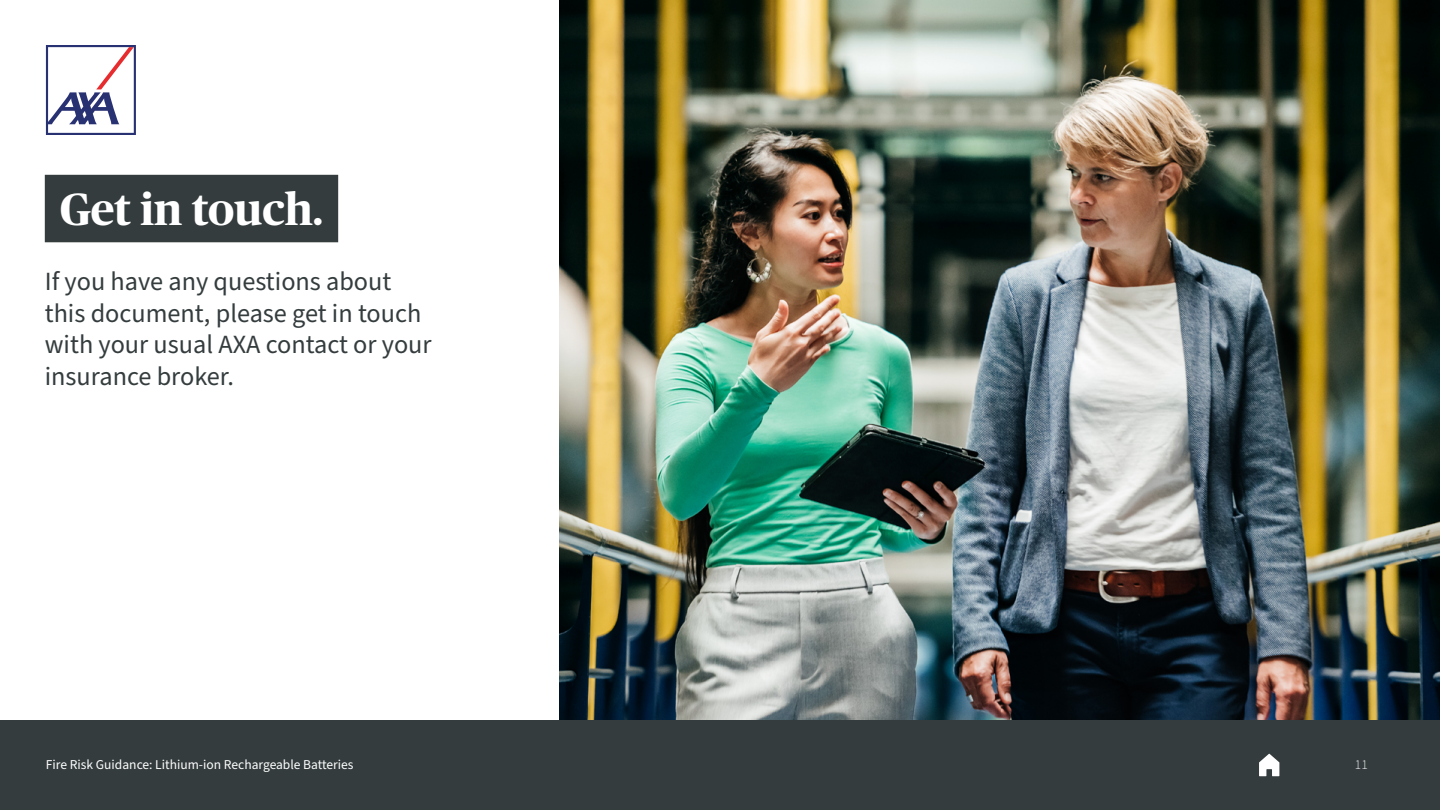
<style>
.page{position:relative;width:1440px;height:810px;background:#fff}
.page>*{position:absolute;margin:0;border:0;box-sizing:border-box;transform-origin:0 0}
.Page_Title_in_Highlight_Box{font:700 45px "Publico Headline";color:#fff}
.Intro_Copy_-_35pt{font:26.25px/31.5px "Source Sans Pro";color:#343c3d}
.t1{font:13.5px "Source Sans Pro";color:#fff}
.t2{font:300 13.5px "Source Sans Pro";color:#fff}
</style>
<div class="page">
<div style="left:0;top:720px;width:1440px;height:90px;background:#343c3d"></div>
<svg style="left:1259px;top:754px;width:20px;height:22px"></svg>
<div style="left:45px;top:175px;width:293px;height:67px;background:#343c3d"></div>
<img style="left:560px;top:0;width:880px;height:720px">
<svg style="left:46px;top:45px;width:90px;height:90px"></svg>
<p class="Page_Title_in_Highlight_Box" style="left:60px;top:177px;width:265px">Get in touch.</p>
<p class="Intro_Copy_-_35pt" style="left:45px;top:267px;width:388px">If you have any questions about this document, please get in touch with your usual AXA contact or your insurance broker.</p>
<p class="t1" style="left:46px;top:756px;width:309px">Fire Risk Guidance: Lithium-ion Rechargeable Batteries</p>
<p class="t2" style="left:1355px;top:756px;width:15px">11</p>
</div>
